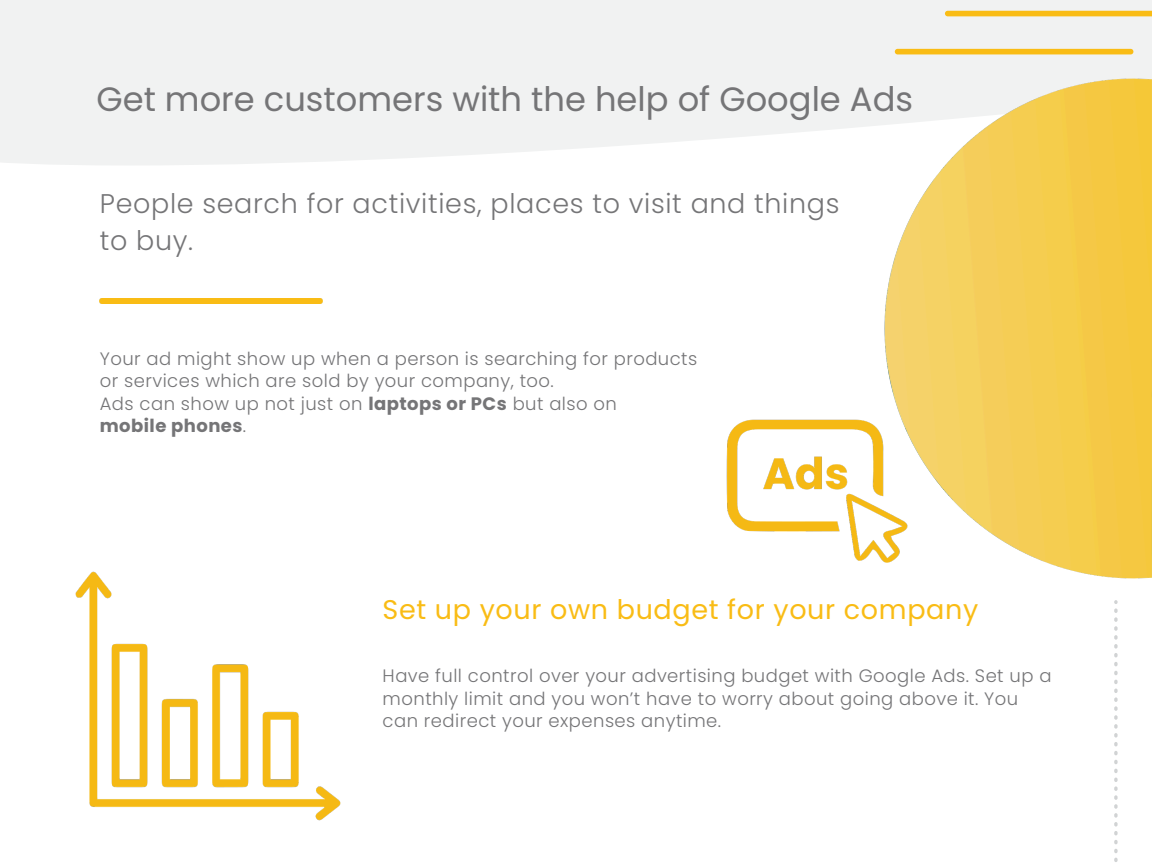
<style>
.page{position:relative;width:1152px;height:864px;background:#fff}
.page>*{position:absolute;margin:0;border:0;box-sizing:border-box;transform-origin:0 0}
.t1{font:33.75px "Poppins";color:#757577}
.t2{font:300 27px/37.2px "Poppins";letter-spacing:.025em;color:#757577}
.t3{font:27px "Poppins";letter-spacing:.025em;color:#f9bc15}
.t4{font:300 18px/22.5px "Poppins";letter-spacing:.025em;color:#757577}
.t5{font:700 18px "Poppins";letter-spacing:.025em;color:#757577}
.s1{font-weight:700}
.s2{font-weight:300}
</style>
<div class="page">
<div style="left:0;top:0;width:1152px;height:165px;background:#f1f2f2"></div>
<svg style="left:945px;top:11px;width:207px;height:5px"></svg>
<div style="left:895px;top:49px;width:238px;height:5px;background:#f9bc15;border-radius:3px"></div>
<svg style="left:1114px;top:600px;width:4px;height:235px"></svg>
<img style="left:100px;top:298px;width:223px;height:6px">
<img style="left:75px;top:571px;width:266px;height:250px">
<img style="left:721px;top:74px;width:431px;height:505px">
<p class="t1" style="left:96px;top:75px;width:818px">Get more customers with the help of Google Ads</p>
<p class="t2" style="left:100px;top:185px;width:741px">People search for activities, places to visit and things to buy.</p>
<p class="t4" style="left:100px;top:347px;width:599px">Your ad might show up when a person is searching for products or services which are sold by your company, too.</p>
<h2 class="t4" style="left:100px;top:392px;width:519px">Ads can show up not just on <span class="s1">laptops or PCs</span> but also on</h2>
<p class="t5" style="left:100px;top:413px;width:148px">mobile phones<span class="s2">.</span></p>
<p class="t3" style="left:383px;top:590px;width:597px">Set up your own budget for your company</p>
<p class="t4" style="left:383px;top:665px;width:670px">Have full control over your advertising budget with Google Ads. Set up a monthly limit and you won’t have to worry about going above it. You can redirect your expenses anytime.</p>
</div>
